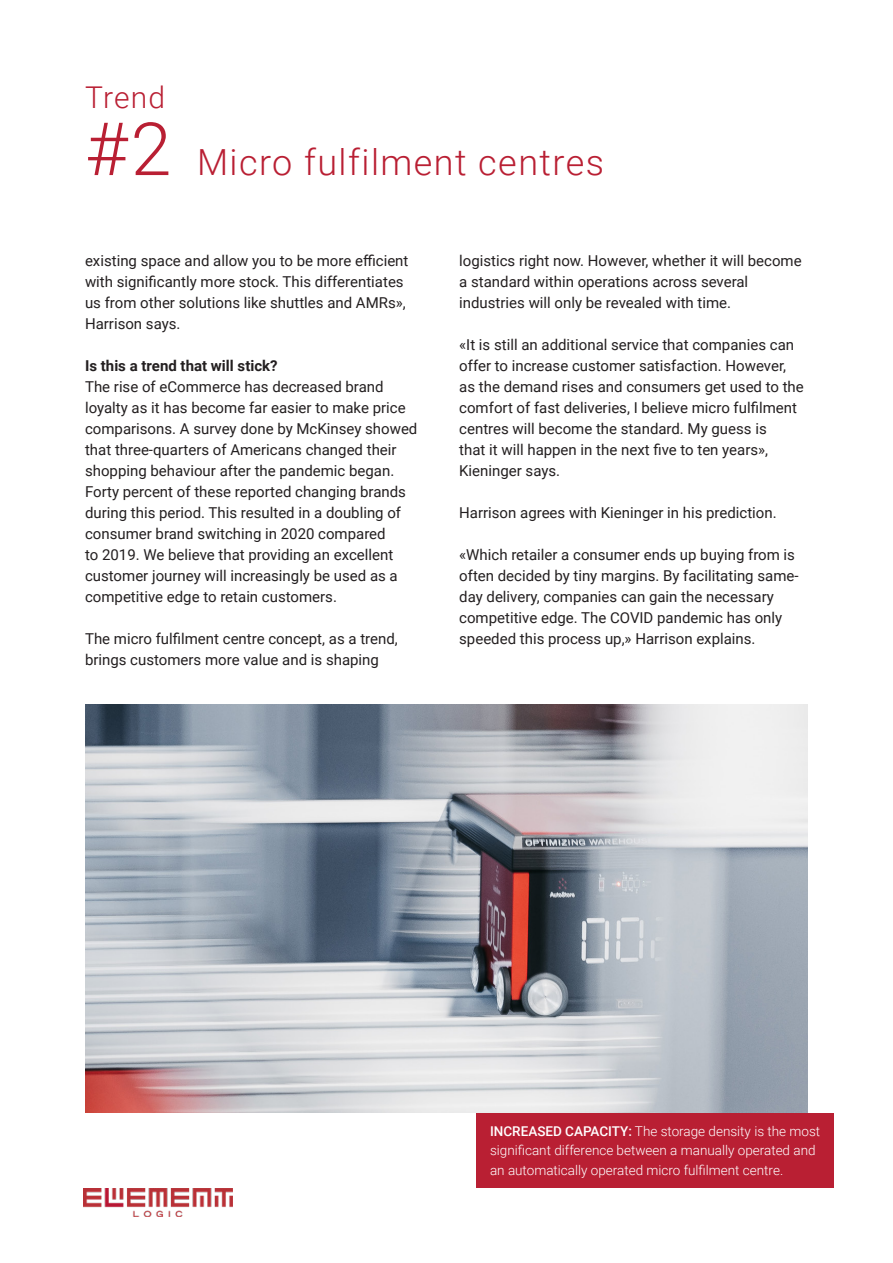
<style>
.page{position:relative;width:893px;height:1263px;background:#fff}
.page>*{position:absolute;margin:0;border:0;box-sizing:border-box;transform-origin:0 0}
.t1{font:300 73.5px "Roboto";color:#b91f33}
.t2{font:300 36px "Roboto";letter-spacing:.04em;color:#b91f33}
.t3{font:300 30px "Roboto";letter-spacing:.035em;color:#b91f33}
.t4{font:15px/21px "Roboto";color:#231f20}
.t5{font:700 15px "Roboto";color:#231f20}
.t6{font:300 13.5px/19.5px "Roboto";color:#fff}
.s1{font-weight:500}
</style>
<div class="page">
<img style="left:83px;top:1188px;width:150px;height:29px">
<img style="left:85px;top:705px;width:723px;height:408px">
<div style="left:476px;top:1113px;width:357px;height:75px;background:#b91f33"></div>
<p class="t3" style="left:85px;top:76px;width:82px">Trend</p>
<p class="t1" style="left:85px;top:97px;width:88px">#2</p>
<p class="t2" style="left:197px;top:137px;width:408px">Micro fulfilment centres</p>
<p class="t4" style="left:85px;top:250px;width:325px">existing space and allow you to be more efficient with significantly more stock. This differentiates us from other solutions like shuttles and AMRs», Harrison says.</p>
<p class="t5" style="left:85px;top:356px;width:194px">Is this a trend that will stick?</p>
<p class="t4" style="left:85px;top:376px;width:334px">The rise of eCommerce has decreased brand loyalty as it has become far easier to make price comparisons. A survey done by McKinsey showed that three-quarters of Americans changed their shopping behaviour after the pandemic began.<br>Forty percent of these reported changing brands during this period. This resulted in a doubling of consumer brand switching in 2020 compared<br>to 2019. We believe that providing an excellent customer journey will increasingly be used as a competitive edge to retain customers.</p>
<p class="t4" style="left:85px;top:628px;width:314px">The micro fulfilment centre concept, as a trend, brings customers more value and is shaping</p>
<p class="t4" style="left:459px;top:250px;width:344px">logistics right now. However, whether it will become a standard within operations across several industries will only be revealed with time.</p>
<p class="t4" style="left:459px;top:334px;width:346px">«It is still an additional service that companies can offer to increase customer satisfaction. However, as the demand rises and consumers get used to the comfort of fast deliveries, I believe micro fulfilment centres will become the standard. My guess is<br>that it will happen in the next five to ten years», Kieninger says.</p>
<p class="t4" style="left:459px;top:502px;width:319px">Harrison agrees with Kieninger in his prediction.</p>
<p class="t4" style="left:459px;top:544px;width:341px">«Which retailer a consumer ends up buying from is often decided by tiny margins. By facilitating same&shy;day delivery, companies can gain the necessary competitive edge. The COVID pandemic has only speeded this process up,» Harrison explains.</p>
<p class="t6" style="left:490px;top:1121px;width:332px"><span class="s1">INCREASED CAPACITY:</span> The storage density is the most significant difference between a manually operated and an automatically operated micro fulfilment centre.</p>
</div>
